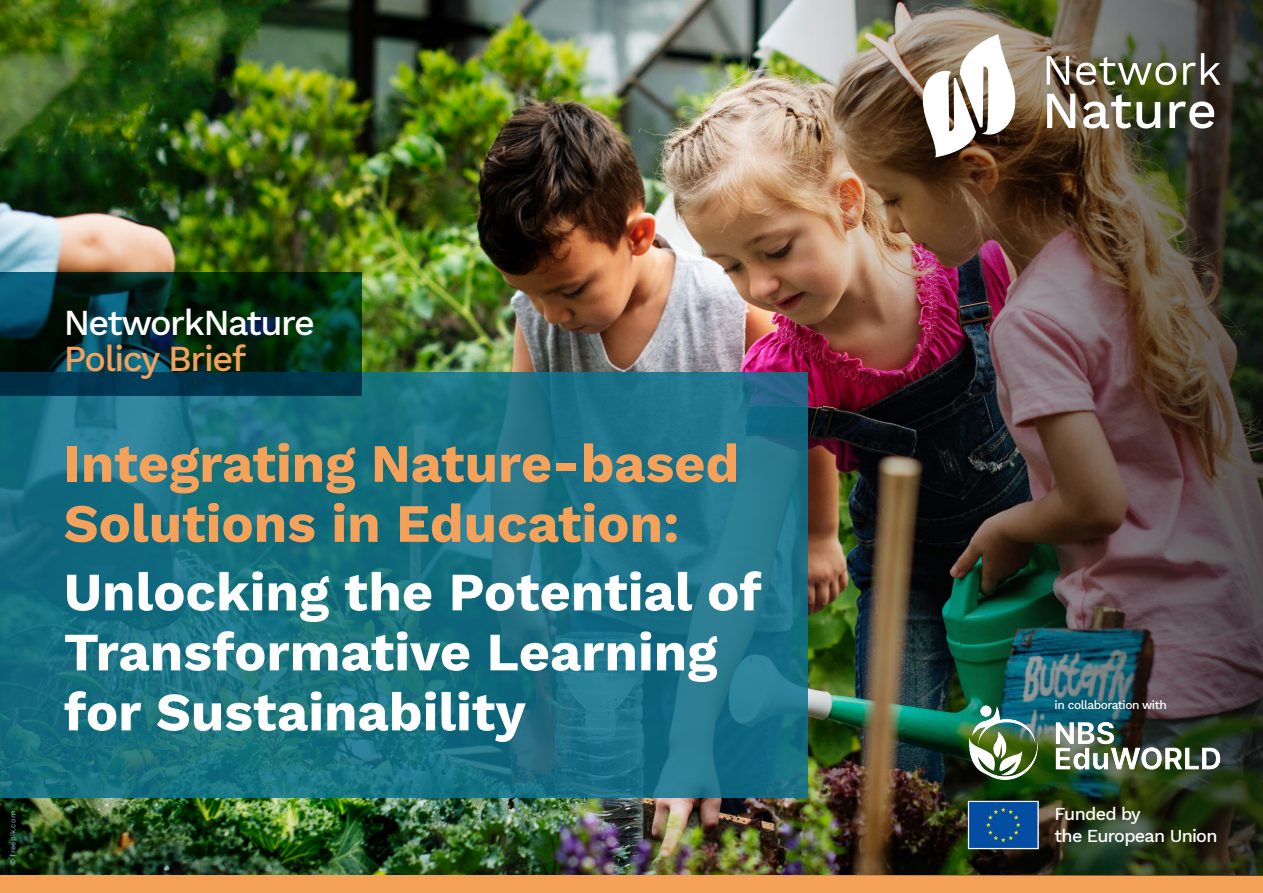
<style>
.page{position:relative;width:1263px;height:893px;background:#fff}
.page>*{position:absolute;margin:0;border:0;box-sizing:border-box;transform-origin:0 0}
.t1{font:700 54px/60px "Work Sans";color:#fff}
.t2{font:700 54px/60px "Work Sans";color:#f6a15a}
.t3{font:500 36px "Work Sans";letter-spacing:-.045em;color:#fff}
.t4{font:500 36px "Work Sans";letter-spacing:-.04em;color:#f6a15a}
.t5{font:500 18px/21.6px "Work Sans";letter-spacing:-.04em;color:#fff}
.t6{font:500 12px "Work Sans";letter-spacing:-.04em;color:#fff}
.t7{font:7.5px "Work Sans";letter-spacing:.025em;color:#86b9c7}
</style>
<div class="page">
<img style="left:0;top:0;width:753px;height:876px">
<div style="left:0;top:876px;width:1263px;height:17px;background:#f6a15a"></div>
<img style="left:753px;top:0;width:510px;height:876px">
<img style="left:957px;top:702px;width:272px;height:89px">
<img style="left:966px;top:799px;width:76px;height:51px">
<svg style="left:0;top:372px;width:808px;height:425px;background:#197183"></svg>
<svg style="left:0;top:272px;width:361px;height:123px;background:#032f2b"></svg>
<svg style="left:1047px;top:56px;width:22px;height:29px"></svg>
<svg style="left:1076px;top:57px;width:100px;height:28px"></svg>
<svg style="left:1183px;top:53px;width:37px;height:32px"></svg>
<svg style="left:1047px;top:94px;width:28px;height:34px"></svg>
<svg style="left:1083px;top:94px;width:77px;height:35px"></svg>
<svg style="left:1169px;top:102px;width:45px;height:27px"></svg>
<svg style="left:918px;top:34px;width:106px;height:123px"></svg>
<p class="t7" style="left:7px;top:865px;width:56px;rotate:-90deg">© freepik.com</p>
<p class="t3" style="left:64px;top:296px;width:253px">NetworkNature</p>
<p class="t4" style="left:64px;top:332px;width:184px">Policy Brief</p>
<p class="t2" style="left:64px;top:431px;width:677px">Integrating Nature-based<br>Solutions in Education:</p>
<p class="t1" style="left:64px;top:560px;width:699px">Unlocking the Potential of<br>Transformative Learning for Sustainability</p>
<p class="t6" style="left:1054px;top:695px;width:114px">in collaboration with</p>
<p class="t5" style="left:1054px;top:803px;width:164px">Funded by<br>the European Union</p>
</div>
